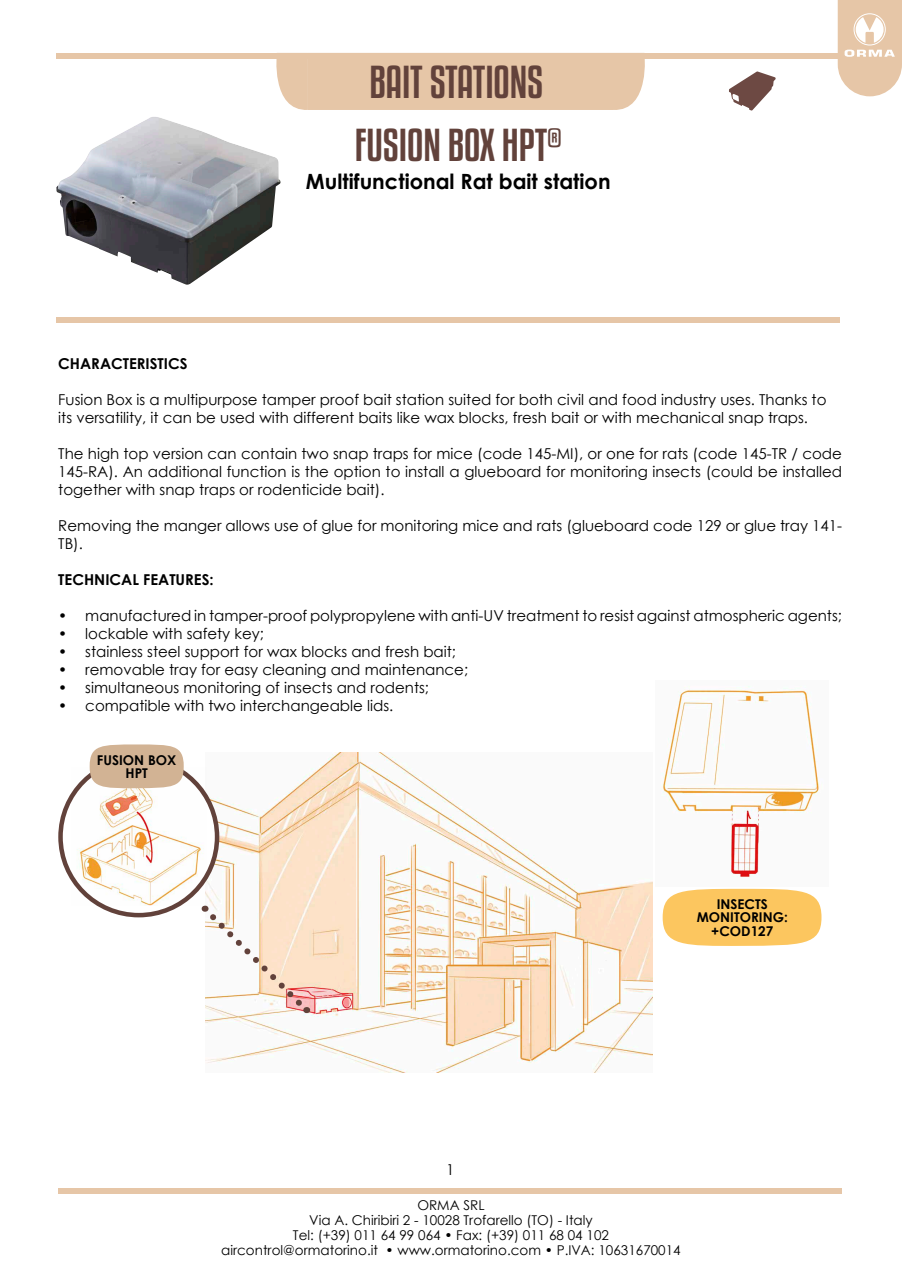
<style>
.page{position:relative;width:902px;height:1272px;background:#fff}
.page>*{position:absolute;margin:0;border:0;box-sizing:border-box;transform-origin:0 0}
.t1{font:40.5px "Kenyan Coffee Rg";color:#62423b}
.t2{font:700 21px "Century Gothic";color:#000}
.t3{font:15px/18px "Century Gothic";color:#000}
.t4{font:700 15px "Century Gothic";color:#000}
.t5{font:13.5px/15px "Century Gothic";color:#000;text-align:center}
.t6{font:700 13.5px/13.5px "Century Gothic";color:#000;text-align:center}
</style>
<div class="page">
<img style="left:206px;top:752px;width:446px;height:320px">
<svg style="left:204px;top:905px;width:106px;height:109px"></svg>
<svg style="left:61px;top:758px;width:156px;height:157px"></svg>
<div style="left:58px;top:756px;width:161px;height:161px;border:4px solid #62423b;border-radius:50%"></div>
<img style="left:71px;top:768px;width:135px;height:137px">
<div style="left:90px;top:744px;width:94px;height:44px;background:#d2b394;border-radius:50%"></div>
<div style="left:270px;top:58px;width:381px;height:52px;background:#e6c6a7"></div>
<div style="left:58px;top:1188px;width:784px;height:5px;background:#e6c6a7"></div>
<div style="left:56px;top:317px;width:784px;height:5px;background:#e6c6a7"></div>
<div style="left:56px;top:53px;width:785px;height:5px;background:#e6c6a7"></div>
<svg style="left:837px;top:0;width:64px;height:96px"></svg>
<svg style="left:729px;top:71px;width:46px;height:40px"></svg>
<div style="left:662px;top:888px;width:159px;height:58px;background:#fcc65f;border-radius:50%"></div>
<img style="left:56px;top:117px;width:224px;height:168px">
<img style="left:661px;top:686px;width:158px;height:191px">
<h1 class="t1" style="left:369px;top:54px;width:175px">BAIT STATIONS</h1>
<h1 class="t1" style="left:355px;top:117px;width:208px">FUSION BOX HPT<sup>®</sup></h1>
<h2 class="t2" style="left:306px;top:166px;width:306px">Multifunctional Rat bait station</h2>
<p class="t4" style="left:58px;top:352px;width:131px">CHARACTERISTICS</p>
<p class="t3" style="left:58px;top:390px;width:769px">Fusion Box is a multipurpose tamper proof bait station suited for both civil and food industry uses. Thanks to its versatility, it can be used with different baits like wax blocks, fresh bait or with mechanical snap traps.</p>
<p class="t3" style="left:58px;top:444px;width:785px;text-align:justify">The high top version can contain two snap traps for mice (code 145-MI), or one for rats (code 145-TR / code 145-RA). An additional function is the option to install a glueboard for monitoring insects (could be installed together with snap traps or rodenticide bait).</p>
<p class="t3" style="left:58px;top:516px;width:785px">Removing the manger allows use of glue for monitoring mice and rats (glueboard code 129 or glue tray 141-<br>TB).</p>
<p class="t4" style="left:58px;top:568px;width:157px">TECHNICAL FEATURES:</p>
<p class="t3" style="left:58px;top:606px;width:785px">• manufactured in tamper-proof polypropylene with anti-UV treatment to resist against atmospheric agents;</p>
<p class="t3" style="left:58px;top:624px;width:207px">• lockable with safety key;</p>
<p class="t3" style="left:58px;top:642px;width:399px">• stainless steel support for wax blocks and fresh bait;</p>
<p class="t3" style="left:58px;top:660px;width:411px">• removable tray for easy cleaning and maintenance;</p>
<p class="t3" style="left:58px;top:678px;width:372px">• simultaneous monitoring of insects and rodents;</p>
<p class="t3" style="left:58px;top:696px;width:336px">• compatible with two interchangeable lids.</p>
<p class="t6" style="left:97px;top:752px;width:81px">FUSION BOX<br>HPT</p>
<p class="t6" style="left:696px;top:896px;width:92px">INSECTS<br>MONITORING: +COD127</p>
<p class="t3" style="left:446px;top:1160px;width:10px">1</p>
<p class="t5" style="left:221px;top:1197px;width:461px">ORMA SRL<br>Via A. Chiribiri 2 - 10028 Trofarello (TO) - Italy<br>Tel: (+39) 011 64 99 064 • Fax: (+39) 011 68 04 102 aircontrol@ormatorino.it • www.ormatorino.com • P.IVA: 10631670014</p>
</div>
